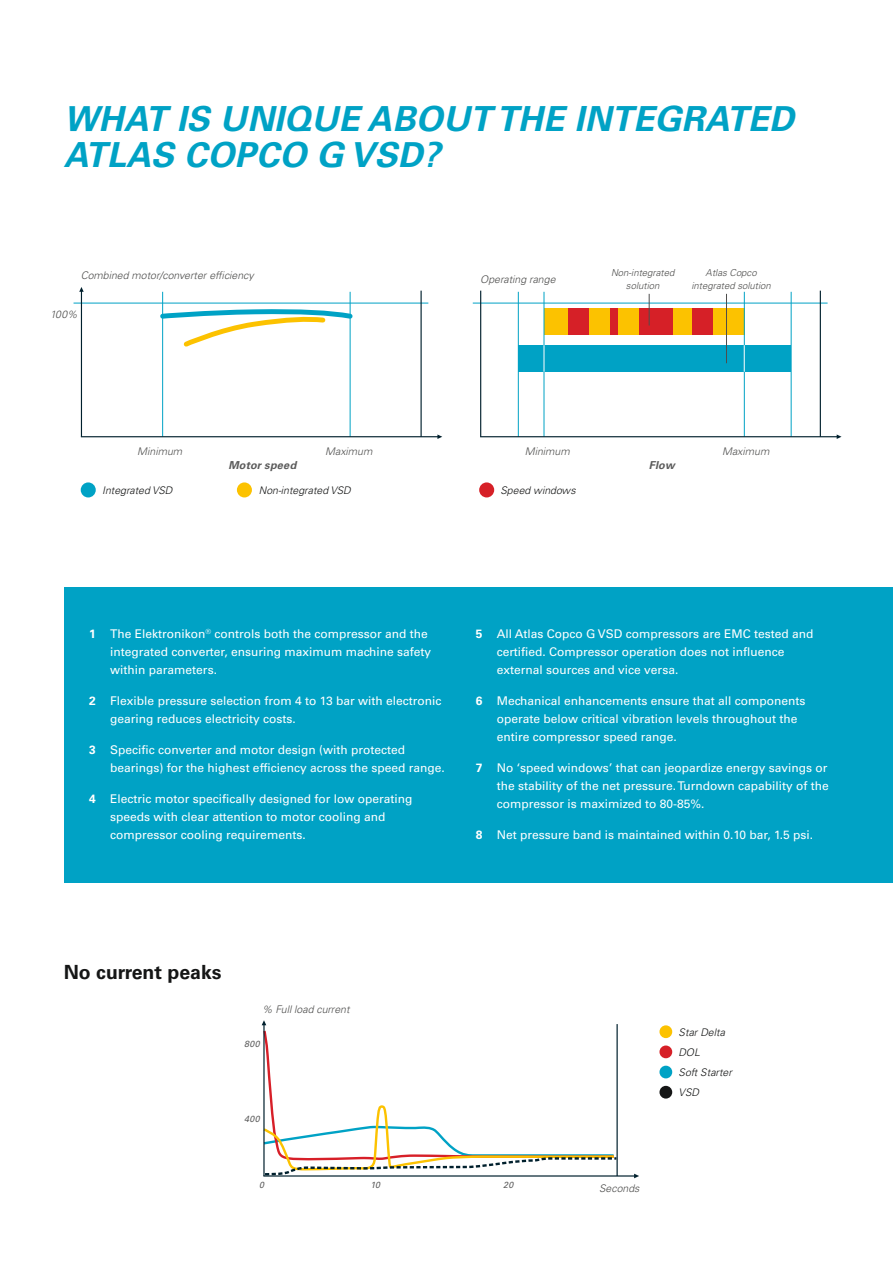
<style>
.page{position:relative;width:893px;height:1263px;background:#fff}
.page>*{position:absolute;margin:0;border:0;box-sizing:border-box;transform-origin:0 0}
.t1{font:italic 700 34.5px/36px "Univers LT Std";letter-spacing:.01em;color:#00a2c5}
.t2{font:700 19.5px "Univers LT Std";color:#151616}
.t3{font:12px/18px "Univers LT Std";color:#fff}
.t4{font:italic 700 10.95px "Univers LT Std";letter-spacing:.02em;color:#5b5b5b}
.t5{font:italic 300 10.5px "Univers LT Std";color:#4e4e4d}
.t6{font:italic 300 10.5px/20.1px "Univers LT Std";color:#151616}
.t7{font:italic 300 9.6px/13px "Univers LT Std";color:#4e4e4d;text-align:center}
.t8{font:italic 8.85px "Univers LT Std";letter-spacing:.035em;color:#5b5b5b}
.s1{font-weight:700}
</style>
<div class="page">
<svg style="left:265px;top:1030px;width:8px;height:73px"></svg>
<svg style="left:265px;top:1103px;width:351px;height:72px"></svg>
<hr style="left:263px;top:1024px;width:2px;height:152px;background:#00202d">
<hr style="left:616px;top:1024px;width:2px;height:152px;background:#00202d">
<hr style="left:263px;top:1175px;width:372px;height:1px;background:#00202d">
<svg style="left:262px;top:1020px;width:4px;height:5px"></svg>
<svg style="left:634px;top:1174px;width:5px;height:4px"></svg>
<div style="left:64px;top:587px;width:829px;height:295px;background:#00a2c5"></div>
<hr style="left:74px;top:303px;width:354px;height:1px;background:#00a2c5">
<hr style="left:162px;top:292px;width:1px;height:145px;background:#00a2c5">
<hr style="left:350px;top:292px;width:1px;height:145px;background:#00a2c5">
<hr style="left:81px;top:291px;width:1px;height:146px;background:#00202d">
<hr style="left:420px;top:291px;width:2px;height:146px;background:#00202d">
<hr style="left:81px;top:436px;width:357px;height:1px;background:#00202d">
<svg style="left:79px;top:287px;width:5px;height:5px"></svg>
<svg style="left:437px;top:434px;width:5px;height:5px"></svg>
<svg style="left:160px;top:306px;width:193px;height:43px"></svg>
<div style="left:518px;top:345px;width:273px;height:27px;background:#00a2c5"></div>
<div style="left:544px;top:309px;width:200px;height:26px;background:#fcc200"></div>
<div style="left:568px;top:309px;width:21px;height:26px;background:#d62027"></div>
<div style="left:610px;top:309px;width:8px;height:26px;background:#d62027"></div>
<div style="left:639px;top:309px;width:34px;height:26px;background:#d62027"></div>
<div style="left:693px;top:309px;width:20px;height:26px;background:#d62027"></div>
<hr style="left:473px;top:303px;width:355px;height:1px;background:#00a2c5">
<hr style="left:544px;top:292px;width:1px;height:145px;background:#00a2c5">
<hr style="left:518px;top:292px;width:1px;height:145px;background:#00a2c5">
<hr style="left:744px;top:292px;width:1px;height:145px;background:#00a2c5">
<hr style="left:791px;top:292px;width:1px;height:145px;background:#00a2c5">
<svg style="left:544px;top:345px;width:1px;height:27px"></svg>
<svg style="left:744px;top:345px;width:1px;height:27px"></svg>
<hr style="left:480px;top:291px;width:1px;height:146px;background:#00202d">
<hr style="left:820px;top:291px;width:1px;height:146px;background:#00202d">
<hr style="left:480px;top:436px;width:357px;height:1px;background:#00202d">
<svg style="left:837px;top:434px;width:4px;height:5px"></svg>
<div style="left:237px;top:482px;width:15px;height:15px;background:#fcc200;border-radius:50%"></div>
<div style="left:659px;top:1025px;width:13px;height:13px;background:#fcc200;border-radius:50%"></div>
<div style="left:479px;top:482px;width:15px;height:15px;background:#d62027;border-radius:50%"></div>
<div style="left:81px;top:482px;width:15px;height:15px;background:#00a2c5;border-radius:50%"></div>
<div style="left:659px;top:1086px;width:13px;height:12px;background:#151616;border-radius:50%"></div>
<div style="left:659px;top:1045px;width:13px;height:13px;background:#d62027;border-radius:50%"></div>
<div style="left:659px;top:1066px;width:13px;height:12px;background:#00a2c5;border-radius:50%"></div>
<hr style="left:726px;top:294px;width:1px;height:69px;background:#4e4e4d">
<hr style="left:649px;top:294px;width:1px;height:31px;background:#4e4e4d">
<h1 class="t1" style="left:64px;top:102px;width:732px">WHAT IS UNIQUE ABOUT THE INTEGRATED<br>ATLAS COPCO G VSD?</h1>
<p class="t5" style="left:81px;top:269px;width:174px">Combined motor/converter efficiency</p>
<p class="t5" style="left:50px;top:308px;width:29px">100%</p>
<p class="t5" style="left:480px;top:273px;width:77px">Operating range</p>
<p class="t7" style="left:611px;top:266px;width:65px">Non-integrated solution</p>
<p class="t7" style="left:691px;top:266px;width:81px">Atlas Copco integrated solution</p>
<p class="t5" style="left:137px;top:444px;width:46px">Minimum</p>
<p class="t5" style="left:325px;top:444px;width:49px">Maximum</p>
<p class="t5" style="left:525px;top:444px;width:46px">Minimum</p>
<p class="t5" style="left:722px;top:444px;width:49px">Maximum</p>
<p class="t6" style="left:102px;top:480px;width:72px">Integrated VSD</p>
<p class="t4" style="left:228px;top:458px;width:70px">Motor speed</p>
<p class="t4" style="left:649px;top:458px;width:27px">Flow</p>
<p class="t6" style="left:259px;top:480px;width:93px">Non-integrated VSD</p>
<p class="t6" style="left:501px;top:480px;width:77px">Speed windows</p>
<p class="t3" style="left:110px;top:625px;width:322px;text-indent:-21px"><span class="s1">1</span> The Elektronikon<sup>®</sup> controls both the compressor and the integrated converter, ensuring maximum machine safety within parameters.</p>
<p class="t3" style="left:110px;top:692px;width:333px;text-indent:-21px"><span class="s1">2</span> Flexible pressure selection from 4 to 13 bar with electronic gearing reduces electricity costs.</p>
<p class="t3" style="left:110px;top:741px;width:336px;text-indent:-21px"><span class="s1">3</span> Specific converter and motor design (with protected bearings) for the highest efficiency across the speed range.</p>
<p class="t3" style="left:110px;top:789px;width:304px;text-indent:-21px"><span class="s1">4</span> Electric motor specifically designed for low operating speeds with clear attention to motor cooling and compressor cooling requirements.</p>
<p class="t3" style="left:497px;top:625px;width:318px;text-indent:-21px"><span class="s1">5</span> All Atlas Copco G VSD compressors are EMC tested and certified. Compressor operation does not influence external sources and vice versa.</p>
<p class="t3" style="left:497px;top:692px;width:310px;text-indent:-21px"><span class="s1">6</span> Mechanical enhancements ensure that all components operate below critical vibration levels throughout the entire compressor speed range.</p>
<p class="t3" style="left:497px;top:759px;width:334px;text-align:justify;text-indent:-21px"><span class="s1">7</span> No ‘speed windows’ that can jeopardize energy savings or the stability of the net pressure. Turndown capability of the compressor is maximized to 80-85%.</p>
<p class="t3" style="left:476px;top:825px;width:339px"><span class="s1">8</span> Net pressure band is maintained within 0.10 bar, 1.5 psi.</p>
<h2 class="t2" style="left:64px;top:960px;width:159px">No current peaks</h2>
<p class="t5" style="left:262px;top:1003px;width:89px">% Full load current</p>
<p class="t8" style="left:244px;top:1038px;width:17px">800</p>
<p class="t8" style="left:244px;top:1113px;width:17px">400</p>
<p class="t6" style="left:679px;top:1022px;width:55px">Star Delta<br>DOL<br>Soft Starter<br>VSD</p>
<p class="t8" style="left:259px;top:1180px;width:6px">0</p>
<p class="t8" style="left:370px;top:1180px;width:11px">10</p>
<p class="t8" style="left:503px;top:1180px;width:12px">20</p>
<p class="t5" style="left:599px;top:1181px;width:42px">Seconds</p>
</div>
